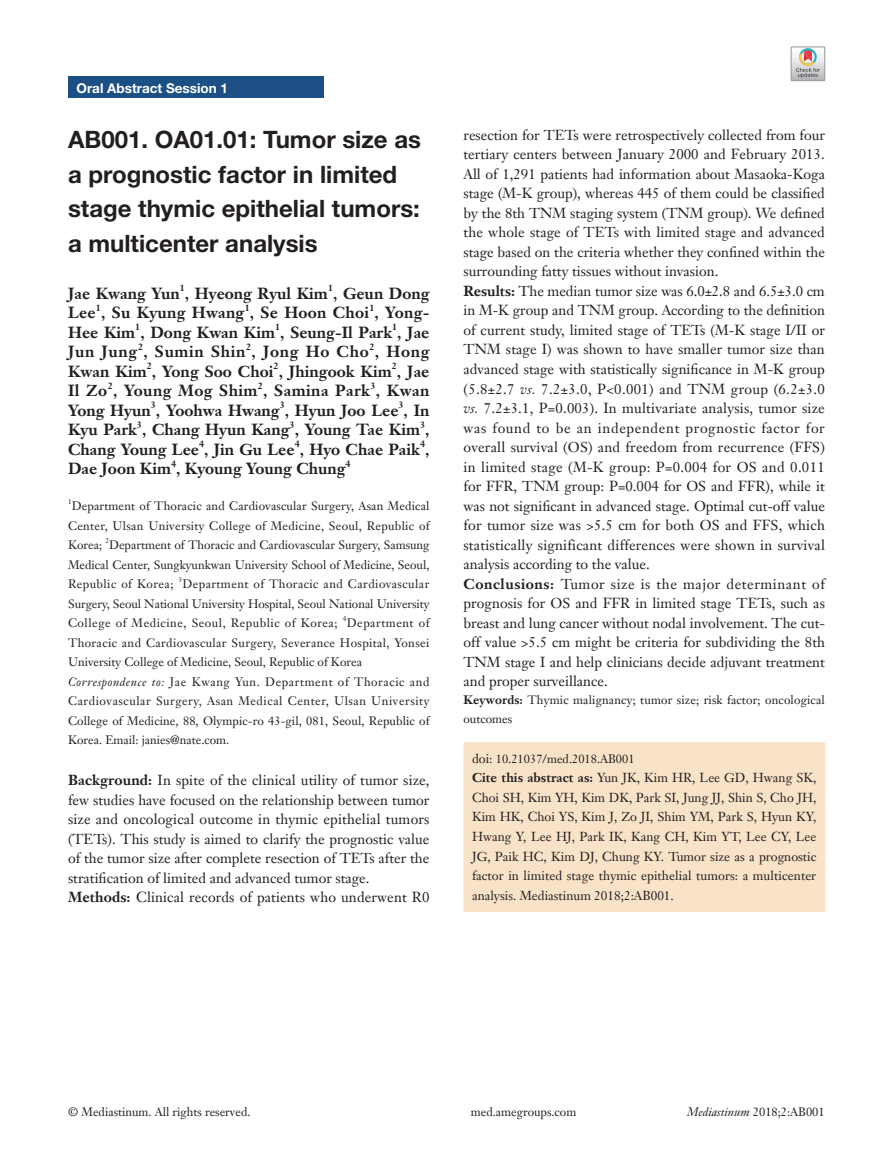
<style>
.page{position:relative;width:893px;height:1170px;background:#fff}
.page>*{position:absolute;margin:0;border:0;box-sizing:border-box;transform-origin:0 0}
.文题{font:700 24px/34.5px "Helvetica Neue LT Pro";color:#231f20}
.作者{font:700 15.75px "Janson Text LT";color:#231f20}
.作者-2{font:700 15.75px "Janson Text LT";letter-spacing:.025em;color:#231f20}
.作者-3{font:700 15.75px "Janson Text LT";letter-spacing:.04em;color:#231f20}
.t1{font:14.25px/19.5px "Janson Text LT";color:#231f20;text-align:justify}
.栏目{font:700 13.5px "Helvetica Neue LT Pro";color:#fff}
._7行{font:12.75px/19.5px "Janson Text LT";color:#231f20;text-align:justify}
.单位{font:12px/19.5px "Janson Text LT";color:#231f20;text-align:justify}
._7行-2{font:12px "Janson Text LT";color:#231f20}
.作者-4{font:700 9.15px "Janson Text LT";color:#231f20}
.单位-2{font:7.05px "Janson Text LT";color:#231f20}
.s1{font-style:italic}
.s2{font-weight:700}
.s3{font-size:12.75px}
</style>
<div class="page">
<div style="left:463px;top:742px;width:362px;height:150px;background:#f9e3c8"></div>
<div style="left:463px;top:761px;width:362px;height:150px;background:#f9e3c8"></div>
<div style="left:68px;top:77px;width:255px;height:21px;background:#1c5085"></div>
<svg style="left:791px;top:47px;width:34px;height:34px"></svg>
<p class="栏目" style="left:77px;top:80px;width:153px">Oral Abstract Session 1</p>
<p class="文题" style="left:68px;top:122px;width:354px">AB001. OA01.01: Tumor size as a prognostic factor in limited stage thymic epithelial tumors: a multicenter analysis</p>
<p class="作者" style="left:68px;top:283px;width:363px">Jae Kwang Yun , Hyeong Ryul Kim , Geun Dong</p>
<p class="作者-4" style="left:180px;top:282px;width:7px">1</p>
<p class="作者-4" style="left:328px;top:282px;width:7px">1</p>
<p class="作者" style="left:68px;top:302px;width:363px">Lee , Su Kyung Hwang , Se Hoon Choi , Yong-</p>
<p class="作者-4" style="left:96px;top:301px;width:7px">1</p>
<p class="作者-4" style="left:245px;top:301px;width:7px">1</p>
<p class="作者-4" style="left:369px;top:301px;width:7px">1</p>
<p class="作者" style="left:68px;top:322px;width:363px">Hee Kim , Dong Kwan Kim , Seung-Il Park , Jae</p>
<p class="作者-4" style="left:135px;top:321px;width:7px">1</p>
<p class="作者-4" style="left:275px;top:321px;width:7px">1</p>
<p class="作者-4" style="left:392px;top:321px;width:7px">1</p>
<p class="作者-3" style="left:68px;top:341px;width:363px">Jun Jung , Sumin Shin , Jong Ho Cho , Hong</p>
<p class="作者-4" style="left:138px;top:340px;width:7px">2</p>
<p class="作者-4" style="left:246px;top:340px;width:7px">2</p>
<p class="作者-4" style="left:369px;top:340px;width:7px">2</p>
<p class="作者" style="left:68px;top:361px;width:363px">Kwan Kim , Yong Soo Choi , Jhingook Kim , Jae</p>
<p class="作者-4" style="left:147px;top:360px;width:7px">2</p>
<p class="作者-4" style="left:274px;top:360px;width:7px">2</p>
<p class="作者-4" style="left:392px;top:360px;width:7px">2</p>
<p class="作者-2" style="left:68px;top:380px;width:363px">Il Zo , Young Mog Shim , Samina Park , Kwan</p>
<p class="作者-4" style="left:108px;top:379px;width:7px">2</p>
<p class="作者-4" style="left:258px;top:379px;width:7px">2</p>
<p class="作者-4" style="left:370px;top:379px;width:7px">3</p>
<p class="作者" style="left:68px;top:400px;width:363px">Yong Hyun , Yoohwa Hwang , Hyun Joo Lee , In</p>
<p class="作者-4" style="left:151px;top:399px;width:7px">3</p>
<p class="作者-4" style="left:280px;top:399px;width:7px">3</p>
<p class="作者-4" style="left:398px;top:399px;width:7px">3</p>
<p class="作者" style="left:68px;top:419px;width:363px">Kyu Park , Chang Hyun Kang , Young Tae Kim ,</p>
<p class="作者-4" style="left:137px;top:418px;width:7px">3</p>
<p class="作者-4" style="left:290px;top:418px;width:7px">3</p>
<p class="作者-4" style="left:420px;top:418px;width:7px">3</p>
<p class="作者" style="left:68px;top:439px;width:363px">Chang Young Lee , Jin Gu Lee , Hyo Chae Paik ,</p>
<p class="作者-4" style="left:199px;top:438px;width:7px">4</p>
<p class="作者-4" style="left:295px;top:438px;width:7px">4</p>
<p class="作者-4" style="left:420px;top:438px;width:7px">4</p>
<p class="作者" style="left:68px;top:458px;width:279px">Dae Joon Kim , Kyoung Young Chung</p>
<p class="作者-4" style="left:171px;top:457px;width:7px">4</p>
<p class="作者-4" style="left:346px;top:457px;width:7px">4</p>
<p class="单位-2" style="left:68px;top:497px;width:5px">1</p>
<p class="单位" style="left:68px;top:496px;width:363px;text-indent:4px">Department of Thoracic and Cardiovascular Surgery, Asan Medical Center, Ulsan University College of Medicine, Seoul, Republic of Korea;</p>
<p class="单位-2" style="left:105px;top:536px;width:5px">2</p>
<p class="单位" style="left:68px;top:535px;width:363px;text-indent:41px">Department of Thoracic and Cardiovascular Surgery, Samsung Medical Center, Sungkyunkwan University School of Medicine, Seoul, Republic of Korea;</p>
<p class="单位-2" style="left:178px;top:575px;width:5px">3</p>
<p class="单位" style="left:68px;top:574px;width:363px;text-indent:114px">Department of Thoracic and Cardiovascular Surgery, Seoul National University Hospital, Seoul National University College of Medicine, Seoul, Republic of Korea;</p>
<p class="单位-2" style="left:343px;top:614px;width:5px">4</p>
<p class="单位" style="left:68px;top:613px;width:363px;text-indent:279px">Department of Thoracic and Cardiovascular Surgery, Severance Hospital, Yonsei University College of Medicine, Seoul, Republic of Korea</p>
<p class="单位" style="left:68px;top:671px;width:363px"><span class="s1">Correspondence to:</span> Jae Kwang Yun. Department of Thoracic and Cardiovascular Surgery, Asan Medical Center, Ulsan University College of Medicine, 88, Olympic-ro 43-gil, 081, Seoul, Republic of Korea. Email: janies@nate.com.</p>
<p class="t1" style="left:68px;top:770px;width:363px"><span class="s2">Background:</span> In spite of the clinical utility of tumor size, few studies have focused on the relationship between tumor size and oncological outcome in thymic epithelial tumors (TETs). This study is aimed to clarify the prognostic value of the tumor size after complete resection of TETs after the stratification of limited and advanced tumor stage.</p>
<p class="t1" style="left:68px;top:887px;width:363px"><span class="s2">Methods:</span> Clinical records of patients who underwent R0</p>
<p class="t1" style="left:463px;top:125px;width:363px">resection for TETs were retrospectively collected from four tertiary centers between January 2000 and February 2013.<br>All of 1,291 patients had information about Masaoka-Koga stage (M-K group), whereas 445 of them could be classified by the 8th TNM staging system (TNM group). We defined the whole stage of TETs with limited stage and advanced stage based on the criteria whether they confined within the surrounding fatty tissues without invasion.</p>
<p class="t1" style="left:463px;top:281px;width:363px"><span class="s2">Results:</span> The median tumor size was 6.0±2.8 and 6.5±3.0 cm in M-K group and TNM group. According to the definition of current study, limited stage of TETs (M-K stage I/II or TNM stage I) was shown to have smaller tumor size than advanced stage with statistically significance in M-K group (5.8±2.7 <span class="s1">vs.</span> 7.2±3.0, P&lt;0.001) and TNM group (6.2±3.0 <span class="s1">vs.</span> 7.2±3.1, P=0.003). In multivariate analysis, tumor size was found to be an independent prognostic factor for overall survival (OS) and freedom from recurrence (FFS) in limited stage (M-K group: P=0.004 for OS and 0.011 for FFR, TNM group: P=0.004 for OS and FFR), while it was not significant in advanced stage. Optimal cut-off value for tumor size was &gt;5.5 cm for both OS and FFS, which statistically significant differences were shown in survival analysis according to the value.</p>
<p class="t1" style="left:463px;top:573px;width:363px"><span class="s2">Conclusions:</span> Tumor size is the major determinant of prognosis for OS and FFR in limited stage TETs, such as breast and lung cancer without nodal involvement. The cut&shy;off value &gt;5.5 cm might be criteria for subdividing the 8th TNM stage I and help clinicians decide adjuvant treatment and proper surveillance.</p>
<p class="单位" style="left:463px;top:689px;width:363px"><span class="s2">Keywords:</span> Thymic malignancy; tumor size; risk factor; oncological outcomes</p>
<p class="_7行-2" style="left:472px;top:750px;width:164px"><span class="s3">doi:</span> 10.21037/med.2018.AB001</p>
<p class="_7行" style="left:472px;top:768px;width:346px"><span class="s2">Cite this abstract as:</span> Yun JK, Kim HR, Lee GD, Hwang SK, Choi SH, Kim YH, Kim DK, Park SI, Jung JJ, Shin S, Cho JH, Kim HK, Choi YS, Kim J, Zo JI, Shim YM, Park S, Hyun KY, Hwang Y, Lee HJ, Park IK, Kang CH, Kim YT, Lee CY, Lee JG, Paik HC, Kim DJ, Chung KY. Tumor size as a prognostic factor in limited stage thymic epithelial tumors: a multicenter analysis. Mediastinum 2018;2:AB001.</p>
<p class="单位" style="left:68px;top:1102px;width:184px">© Mediastinum. All rights reserved.</p>
<p class="单位" style="left:471px;top:1102px;width:107px">med.amegroups.com</p>
<p class="单位" style="left:687px;top:1102px;width:139px"><span class="s1">Mediastinum</span> 2018;2:AB001</p>
</div>
